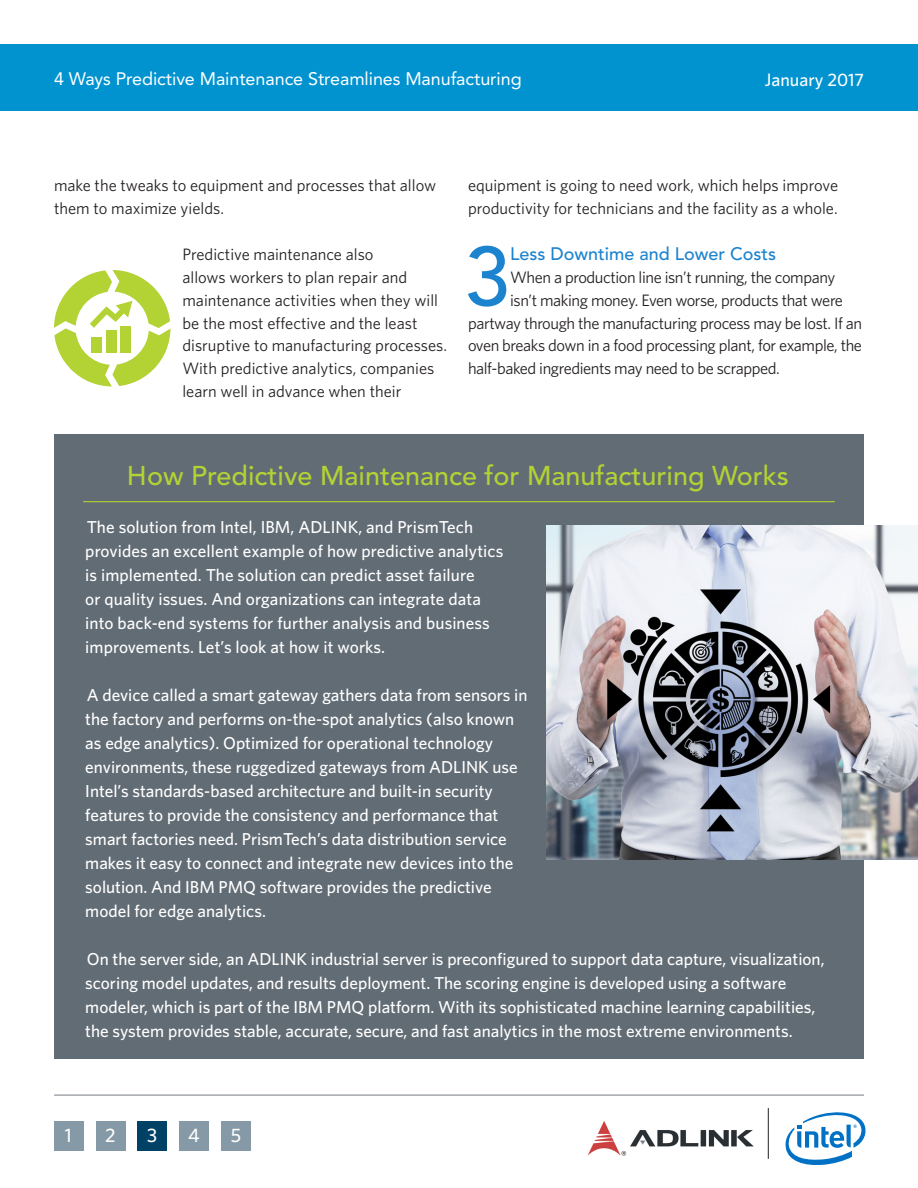
<style>
.page{position:relative;width:918px;height:1188px;background:#fff}
.page>*{position:absolute;margin:0;border:0;box-sizing:border-box;transform-origin:0 0}
.SUBHED_New{font:500 82.65px "Avenir LT Std";color:#1c83cf}
.Sidebar_heading{font:500 27px "Avenir LT Std";color:#b3d234}
.Body{font:500 19.5px "Whitney";color:#fff}
.t1{font:18px "Avenir LT Std";letter-spacing:-.005em;color:#fff}
.SUBHED_New-2{font:500 18px "Avenir LT Std";color:#1c83cf}
.t2{font:500 18px "Whitney";color:#fff}
.Sidebar_body{font:500 17.25px/24px "Whitney";color:#fff}
.Body-2{font:16.5px/22.8px "Whitney";color:#231f20}
.Body-3{font:16.5px "Whitney";letter-spacing:-.025em;color:#231f20}
</style>
<div class="page">
<img style="left:587px;top:1121px;width:167px;height:35px">
<svg style="left:785px;top:1112px;width:81px;height:53px"></svg>
<hr style="left:54px;top:1094px;width:810px;height:2px;background:#a3a6ac">
<div style="left:54px;top:1122px;width:29px;height:29px;background:#859aa6"></div>
<div style="left:96px;top:1122px;width:29px;height:29px;background:#859aa6"></div>
<div style="left:180px;top:1122px;width:29px;height:29px;background:#859aa6"></div>
<div style="left:221px;top:1122px;width:30px;height:29px;background:#859aa6"></div>
<hr style="left:768px;top:1108px;width:1px;height:51px;background:#231f20">
<div style="left:138px;top:1122px;width:29px;height:29px;background:#004266"></div>
<div style="left:0;top:44px;width:918px;height:67px;background:#0093d0"></div>
<svg style="left:54px;top:270px;width:116px;height:116px"></svg>
<div style="left:92px;top:338px;width:10px;height:15px;background:#b3d234"></div>
<div style="left:106px;top:330px;width:10px;height:23px;background:#b3d234"></div>
<div style="left:121px;top:326px;width:10px;height:27px;background:#b3d234"></div>
<div style="left:54px;top:434px;width:810px;height:624px;background:#626c75"></div>
<img style="left:547px;top:526px;width:371px;height:334px">
<hr style="left:83px;top:501px;width:752px;height:1px;background:#b3d234">
<p class="t1" style="left:54px;top:68px;width:469px">4 Ways Predictive Maintenance Streamlines Manufacturing</p>
<p class="t2" style="left:765px;top:69px;width:101px">January 2017</p>
<p class="Body-2" style="left:54px;top:174px;width:384px">make the tweaks to equipment and processes that allow them to maximize yields.</p>
<p class="Body-2" style="left:182px;top:242px;width:266px">Predictive maintenance also<br>allows workers to plan repair and maintenance activities when they will be the most effective and the least disruptive to manufacturing processes.<br>With predictive analytics, companies learn well in advance when their</p>
<p class="Body-2" style="left:468px;top:174px;width:372px">equipment is going to need work, which helps improve productivity for technicians and the facility as a whole.</p>
<p class="SUBHED_New" style="left:464px;top:229px;width:47px">3</p>
<p class="SUBHED_New-2" style="left:510px;top:243px;width:268px">Less Downtime and Lower Costs</p>
<p class="Body-3" style="left:510px;top:267px;width:327px">When a production line isn’t running, the company</p>
<p class="Body-3" style="left:510px;top:290px;width:334px">isn’t making money. Even worse, products that were</p>
<p class="Body-3" style="left:468px;top:313px;width:396px">partway through the manufacturing process may be lost. If an</p>
<p class="Body-3" style="left:468px;top:336px;width:396px">oven breaks down in a food processing plant, for example, the</p>
<p class="Body-3" style="left:468px;top:359px;width:313px">half-baked ingredients may need to be scrapped.</p>
<p class="Sidebar_heading" style="left:127px;top:460px;width:663px">How Predictive Maintenance for Manufacturing Works</p>
<p class="Sidebar_body" style="left:85px;top:514px;width:420px">The solution from Intel, IBM, ADLINK, and PrismTech provides an excellent example of how predictive analytics is implemented. The solution can predict asset failure<br>or quality issues. And organizations can integrate data into back-end systems for further analysis and business improvements. Let’s look at how it works.</p>
<p class="Sidebar_body" style="left:85px;top:682px;width:444px">A device called a smart gateway gathers data from sensors in the factory and performs on-the-spot analytics (also known as edge analytics). Optimized for operational technology environments, these ruggedized gateways from ADLINK use Intel’s standards-based architecture and built-in security features to provide the consistency and performance that smart factories need. PrismTech’s data distribution service makes it easy to connect and integrate new devices into the solution. And IBM PMQ software provides the predictive model for edge analytics.</p>
<p class="Sidebar_body" style="left:85px;top:946px;width:741px">On the server side, an ADLINK industrial server is preconfigured to support data capture, visualization, scoring model updates, and results deployment. The scoring engine is developed using a software modeler, which is part of the IBM PMQ platform. With its sophisticated machine learning capabilities, the system provides stable, accurate, secure, and fast analytics in the most extreme environments.</p>
<p class="Body" style="left:65px;top:1124px;width:8px">1</p>
<p class="Body" style="left:105px;top:1124px;width:12px">2</p>
<p class="Body" style="left:147px;top:1124px;width:12px">3</p>
<p class="Body" style="left:188px;top:1124px;width:13px">4</p>
<p class="Body" style="left:231px;top:1124px;width:12px">5</p>
</div>
